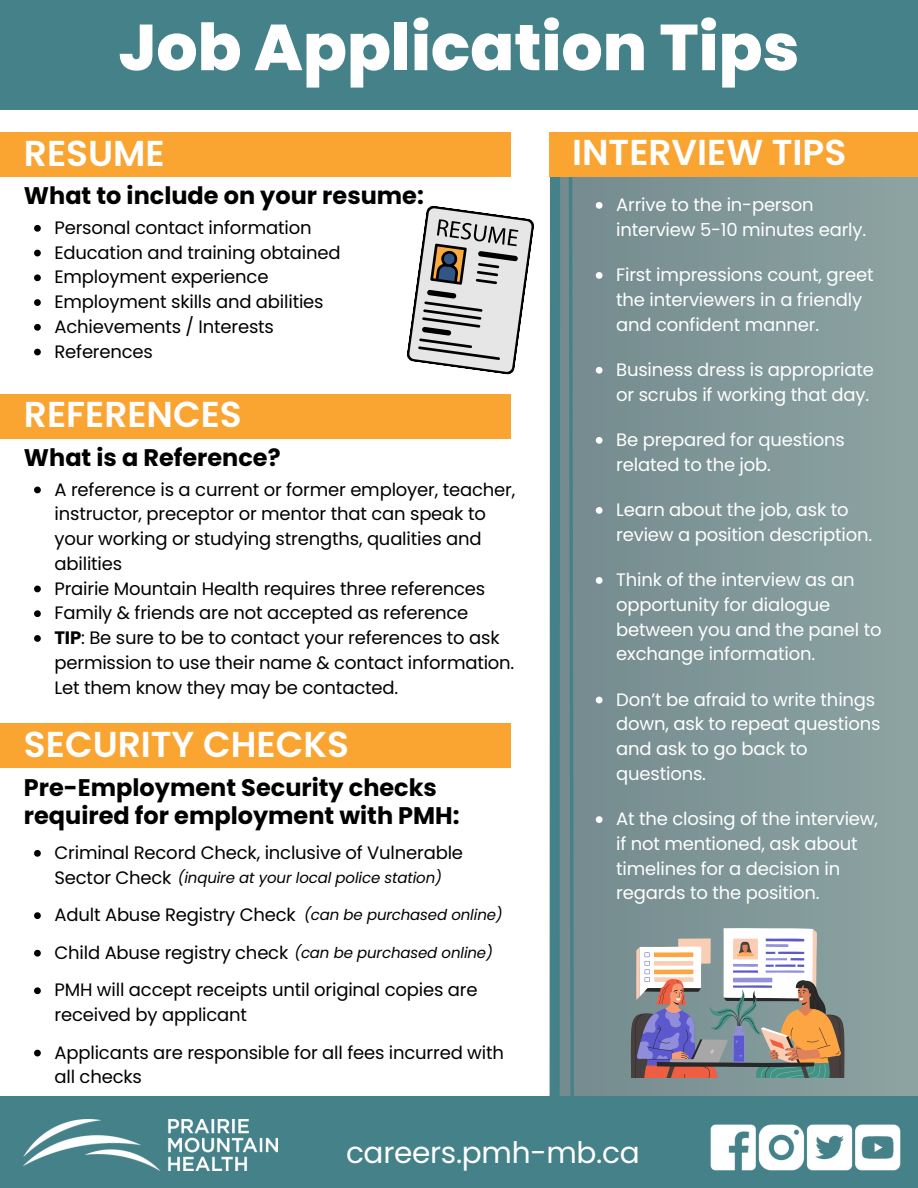
<style>
.page{position:relative;width:918px;height:1188px;background:#fff}
.page>*{position:absolute;margin:0;border:0;box-sizing:border-box;transform-origin:0 0}
.t1{font:800 64.8px "Poppins";color:#fff}
.t2{font:600 36px "Poppins";color:#fff}
.t3{font:29.55px "Poppins";letter-spacing:-.01em;color:#fff}
.t4{font:700 24px/28.2px "Poppins";color:#000}
.t5{font:18px/24.8px "Poppins";letter-spacing:-.01em;color:#000}
.t6{font:18px/24.8px "Poppins";letter-spacing:-.01em;color:#fff}
.t7{font:italic 15px "Poppins";letter-spacing:-.01em;color:#000}
.s1{font-weight:700}
</style>
<div class="page">
<svg style="left:407px;top:206px;width:127px;height:169px"></svg>
<div style="left:0;top:132px;width:510px;height:44px;background:#faa431"></div>
<div style="left:0;top:394px;width:510px;height:44px;background:#faa431"></div>
<div style="left:0;top:723px;width:510px;height:44px;background:#faa431"></div>
<div style="left:554px;top:155px;width:364px;height:1023px;background:#819899"></div>
<div style="left:0;top:1096px;width:918px;height:92px;background:#458189"></div>
<svg style="left:630px;top:928px;width:215px;height:150px"></svg>
<svg style="left:567px;top:176px;width:9px;height:920px"></svg>
<div style="left:550px;top:134px;width:10px;height:962px;background:#458189"></div>
<div style="left:549px;top:132px;width:369px;height:44px;background:#faa431"></div>
<div style="left:0;top:0;width:918px;height:109px;background:#458189"></div>
<img style="left:24px;top:1120px;width:253px;height:50px">
<img style="left:710px;top:1124px;width:191px;height:47px">
<svg style="left:34px;top:225px;width:7px;height:7px"></svg>
<svg style="left:34px;top:250px;width:7px;height:6px"></svg>
<svg style="left:34px;top:274px;width:7px;height:7px"></svg>
<svg style="left:34px;top:299px;width:7px;height:7px"></svg>
<svg style="left:34px;top:324px;width:7px;height:7px"></svg>
<svg style="left:34px;top:349px;width:7px;height:6px"></svg>
<svg style="left:34px;top:487px;width:7px;height:6px"></svg>
<svg style="left:34px;top:586px;width:7px;height:6px"></svg>
<svg style="left:34px;top:610px;width:7px;height:7px"></svg>
<svg style="left:34px;top:635px;width:7px;height:7px"></svg>
<svg style="left:596px;top:816px;width:7px;height:7px"></svg>
<svg style="left:596px;top:202px;width:7px;height:7px"></svg>
<svg style="left:596px;top:272px;width:7px;height:7px"></svg>
<svg style="left:596px;top:367px;width:7px;height:7px"></svg>
<svg style="left:596px;top:437px;width:7px;height:7px"></svg>
<svg style="left:596px;top:507px;width:7px;height:7px"></svg>
<svg style="left:596px;top:577px;width:7px;height:7px"></svg>
<svg style="left:596px;top:697px;width:7px;height:6px"></svg>
<svg style="left:34px;top:850px;width:7px;height:7px"></svg>
<svg style="left:34px;top:1050px;width:7px;height:6px"></svg>
<svg style="left:34px;top:987px;width:7px;height:7px"></svg>
<svg style="left:34px;top:950px;width:7px;height:7px"></svg>
<svg style="left:34px;top:912px;width:7px;height:7px"></svg>
<p class="t1" style="left:119px;top:2px;width:682px">Job Application Tips</p>
<p class="t2" style="left:24px;top:129px;width:142px">RESUME</p>
<p class="t4" style="left:24px;top:182px;width:401px">What to include on your resume:</p>
<p class="t5" style="left:55px;top:215px;width:259px">Personal contact information</p>
<p class="t5" style="left:55px;top:240px;width:288px">Education and training obtained</p>
<p class="t5" style="left:55px;top:265px;width:216px">Employment experience</p>
<p class="t5" style="left:55px;top:290px;width:271px">Employment skills and abilities</p>
<p class="t5" style="left:55px;top:314px;width:221px">Achievements / Interests</p>
<p class="t5" style="left:55px;top:339px;width:100px">References</p>
<p class="t2" style="left:24px;top:389px;width:219px">REFERENCES</p>
<p class="t4" style="left:24px;top:444px;width:258px">What is a Reference?</p>
<p class="t5" style="left:55px;top:477px;width:462px">A reference is a current or former employer, teacher, instructor, preceptor or mentor that can speak to your working or studying strengths, qualities and abilities</p>
<p class="t5" style="left:55px;top:576px;width:432px">Prairie Mountain Health requires three references</p>
<p class="t5" style="left:55px;top:601px;width:415px">Family &amp; friends are not accepted as reference</p>
<p class="t5" style="left:55px;top:625px;width:461px"><span class="s1">TIP</span>: Be sure to be to contact your references to ask permission to use their name &amp; contact information.<br>Let them know they may be contacted.</p>
<p class="t2" style="left:24px;top:720px;width:327px">SECURITY CHECKS</p>
<p class="t4" style="left:24px;top:773px;width:437px">Pre-Employment Security checks required for employment with PMH:</p>
<p class="t5" style="left:55px;top:840px;width:410px">Criminal Record Check, inclusive of Vulnerable<br>Sector Check</p>
<p class="t7" style="left:178px;top:867px;width:266px">(inquire at your local police station)</p>
<p class="t5" style="left:55px;top:903px;width:243px">Adult Abuse Registry Check</p>
<p class="t7" style="left:304px;top:904px;width:200px">(can be purchased online)</p>
<p class="t5" style="left:55px;top:940px;width:235px">Child Abuse registry check</p>
<p class="t7" style="left:294px;top:942px;width:200px">(can be purchased online)</p>
<p class="t5" style="left:55px;top:978px;width:425px">PMH will accept receipts until original copies are received by applicant</p>
<p class="t5" style="left:55px;top:1040px;width:451px">Applicants are responsible for all fees incurred with all checks</p>
<p class="t2" style="left:572px;top:128px;width:276px">INTERVIEW TIPS</p>
<p class="t6" style="left:616px;top:192px;width:251px">Arrive to the in-person interview 5-10 minutes early.</p>
<p class="t6" style="left:616px;top:262px;width:259px">First impressions count, greet the interviewers in a friendly and confident manner.</p>
<p class="t6" style="left:616px;top:357px;width:259px">Business dress is appropriate or scrubs if working that day.</p>
<p class="t6" style="left:616px;top:427px;width:230px">Be prepared for questions related to the job.</p>
<p class="t6" style="left:616px;top:497px;width:257px">Learn about the job, ask to review a position description.</p>
<p class="t6" style="left:616px;top:567px;width:267px">Think of the interview as an opportunity for dialogue between you and the panel to exchange information.</p>
<p class="t6" style="left:616px;top:687px;width:266px">Don’t be afraid to write things down, ask to repeat questions and ask to go back to questions.</p>
<p class="t6" style="left:616px;top:807px;width:263px">At the closing of the interview, if not mentioned, ask about timelines for a decision in regards to the position.</p>
<p class="t3" style="left:346px;top:1132px;width:295px">careers.pmh-mb.ca</p>
</div>
